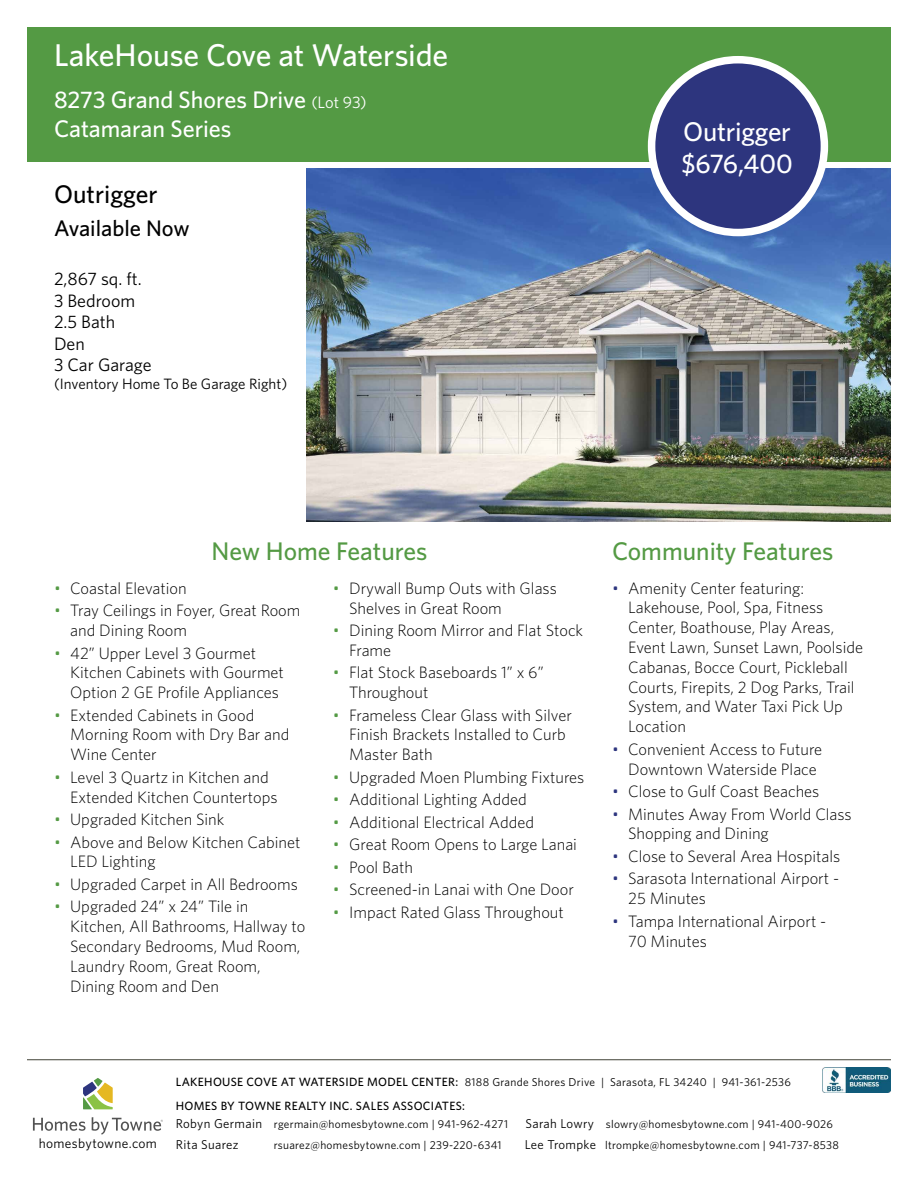
<style>
.page{position:relative;width:918px;height:1188px;background:#fff}
.page>*{position:absolute;margin:0;border:0;box-sizing:border-box;transform-origin:0 0}
.t1{font:500 31.5px "Whitney";letter-spacing:-.005em;color:#fff}
.t2{font:500 27px/32.4px "Whitney";letter-spacing:-.01em;color:#fff}
.t3{font:500 25.5px "Whitney";color:#549a44}
.t4{font:500 25.5px "Whitney";color:#000}
.t5{font:500 24px/28.8px "Whitney";letter-spacing:-.005em;color:#fff}
.t6{font:500 22.5px "Whitney";color:#000}
.t7{font:18px/21.6px "Whitney";color:#000}
.t8{font:300 16.5px/19.8px "Whitney";color:#000}
.t9{font:15px "Whitney";color:#000}
.t10{font:13.5px "Whitney";letter-spacing:.025em;color:#000}
.t11{font:12.9px "Whitney";letter-spacing:.025em;color:#000}
.t12{font:500 12px "Whitney";letter-spacing:.025em;color:#000}
.t13{font:11.4px "Whitney";letter-spacing:.025em;color:#000}
.s1{font-weight:400;font-size:16.5px}
.s2{color:#549a44}
.s3{color:#2d357e}
.s4{font-weight:500;font-size:12px}
.s5{font-size:12.9px}
</style>
<div class="page">
<div style="left:27px;top:27px;width:864px;height:135px;background:#549a44"></div>
<img style="left:823px;top:1067px;width:67px;height:25px">
<hr style="left:27px;top:1059px;width:864px;height:1px;background:#404236">
<svg style="left:83px;top:1078px;width:30px;height:31px"></svg>
<svg style="left:33px;top:1118px;width:53px;height:13px"></svg>
<svg style="left:92px;top:1117px;width:71px;height:18px"></svg>
<img style="left:306px;top:169px;width:585px;height:353px">
<div style="left:652px;top:60px;width:172px;height:173px;background:#2d357e;border-radius:50%"></div>
<div style="left:648px;top:56px;width:180px;height:180px;border:8px solid #fff;border-radius:50%"></div>
<h1 class="t1" style="left:54px;top:34px;width:396px">LakeHouse Cove at Waterside</h1>
<h3 class="t5" style="left:54px;top:85px;width:314px">8273 Grand Shores Drive <span class="s1">(Lot 93)<br></span>Catamaran Series</h3>
<h3 class="t4" style="left:54px;top:177px;width:105px">Outrigger</h3>
<h3 class="t6" style="left:54px;top:214px;width:137px">Available Now</h3>
<p class="t7" style="left:54px;top:268px;width:99px">2,867 sq. ft.<br>3 Bedroom<br>2.5 Bath<br>Den<br>3 Car Garage</p>
<p class="t9" style="left:54px;top:374px;width:235px">(Inventory Home To Be Garage Right)</p>
<h2 class="t2" style="left:681px;top:115px;width:113px">Outrigger $676,400</h2>
<h3 class="t3" style="left:211px;top:535px;width:218px">New Home Features</h3>
<p class="t8" style="left:54px;top:578px;width:134px"><span class="s2">•</span> Coastal Elevation</p>
<p class="t8" style="left:70px;top:600px;width:232px;text-indent:-16px"><span class="s2">•</span> Tray Ceilings in Foyer, Great Room and Dining Room</p>
<p class="t8" style="left:70px;top:642px;width:215px;text-indent:-16px"><span class="s2">•</span> 42” Upper Level 3 Gourmet<br>Kitchen Cabinets with Gourmet<br>Option 2 GE Profile Appliances</p>
<p class="t8" style="left:70px;top:704px;width:221px;text-indent:-16px"><span class="s2">•</span> Extended Cabinets in Good<br>Morning Room with Dry Bar and<br>Wine Center</p>
<p class="t8" style="left:70px;top:767px;width:209px;text-indent:-16px"><span class="s2">•</span> Level 3 Quartz in Kitchen and<br>Extended Kitchen Countertops</p>
<p class="t8" style="left:54px;top:809px;width:172px"><span class="s2">•</span> Upgraded Kitchen Sink</p>
<p class="t8" style="left:70px;top:831px;width:232px;text-indent:-16px"><span class="s2">•</span> Above and Below Kitchen Cabinet<br>LED Lighting</p>
<p class="t8" style="left:54px;top:874px;width:245px"><span class="s2">•</span> Upgraded Carpet in All Bedrooms</p>
<p class="t8" style="left:70px;top:896px;width:237px;text-indent:-16px"><span class="s2">•</span> Upgraded 24” x 24” Tile in<br>Kitchen, All Bathrooms, Hallway to<br>Secondary Bedrooms, Mud Room,<br>Laundry Room, Great Room,<br>Dining Room and Den</p>
<p class="t8" style="left:349px;top:578px;width:209px;text-indent:-16px"><span class="s2">•</span> Drywall Bump Outs with Glass<br>Shelves in Great Room</p>
<p class="t8" style="left:349px;top:620px;width:235px;text-indent:-16px"><span class="s2">•</span> Dining Room Mirror and Flat Stock<br>Frame</p>
<p class="t8" style="left:349px;top:662px;width:196px;text-indent:-16px"><span class="s2">•</span> Flat Stock Baseboards 1” x 6”<br>Throughout</p>
<p class="t8" style="left:349px;top:705px;width:224px;text-indent:-16px"><span class="s2">•</span> Frameless Clear Glass with Silver<br>Finish Brackets Installed to Curb<br>Master Bath</p>
<p class="t8" style="left:333px;top:767px;width:253px"><span class="s2">•</span> Upgraded Moen Plumbing Fixtures</p>
<p class="t8" style="left:333px;top:789px;width:195px"><span class="s2">•</span> Additional Lighting Added</p>
<p class="t8" style="left:333px;top:812px;width:203px"><span class="s2">•</span> Additional Electrical Added</p>
<p class="t8" style="left:333px;top:834px;width:246px"><span class="s2">•</span> Great Room Opens to Large Lanai</p>
<p class="t8" style="left:333px;top:857px;width:82px"><span class="s2">•</span> Pool Bath</p>
<p class="t8" style="left:333px;top:879px;width:242px"><span class="s2">•</span> Screened-in Lanai with One Door</p>
<p class="t8" style="left:333px;top:902px;width:232px"><span class="s2">•</span> Impact Rated Glass Throughout</p>
<h3 class="t3" style="left:612px;top:535px;width:223px">Community Features</h3>
<p class="t8" style="left:628px;top:578px;width:236px;text-indent:-16px"><span class="s3">•</span> Amenity Center featuring:<br>Lakehouse, Pool, Spa, Fitness<br>Center, Boathouse, Play Areas,<br>Event Lawn, Sunset Lawn, Poolside<br>Cabanas, Bocce Court, Pickleball<br>Courts, Firepits, 2 Dog Parks, Trail<br>System, and Water Taxi Pick Up<br>Location</p>
<p class="t8" style="left:628px;top:739px;width:195px;text-indent:-16px"><span class="s3">•</span> Convenient Access to Future<br>Downtown Waterside Place</p>
<p class="t8" style="left:612px;top:781px;width:209px"><span class="s3">•</span> Close to Gulf Coast Beaches</p>
<p class="t8" style="left:628px;top:803px;width:225px;text-indent:-16px"><span class="s3">•</span> Minutes Away From World Class<br>Shopping and Dining</p>
<p class="t8" style="left:612px;top:846px;width:230px"><span class="s3">•</span> Close to Several Area Hospitals</p>
<p class="t8" style="left:628px;top:868px;width:212px;text-indent:-16px"><span class="s3">•</span> Sarasota International Airport -<br>25 Minutes</p>
<p class="t8" style="left:628px;top:911px;width:200px;text-indent:-16px"><span class="s3">•</span> Tampa International Airport -<br>70 Minutes</p>
<p class="t10" style="left:39px;top:1135px;width:120px">homesbytowne.com</p>
<p class="t13" style="left:176px;top:1075px;width:617px"><span class="s4">LAKEHOUSE COVE AT WATERSIDE MODEL CENTER:</span> 8188 Grande Shores Drive | Sarasota, FL 34240 | 941-361-2536</p>
<p class="t12" style="left:176px;top:1098px;width:291px">HOMES BY TOWNE REALTY INC. SALES ASSOCIATES:</p>
<p class="t13" style="left:176px;top:1116px;width:334px"><span class="s5">Robyn Germain</span> rgermain@homesbytowne.com | 941-962-4271</p>
<p class="t13" style="left:526px;top:1116px;width:309px"><span class="s5">Sarah Lowry</span> slowry@homesbytowne.com | 941-400-9026</p>
<p class="t11" style="left:176px;top:1136px;width:64px">Rita Suarez</p>
<p class="t13" style="left:274px;top:1137px;width:229px">rsuarez@homesbytowne.com | 239-220-6341</p>
<p class="t13" style="left:525px;top:1137px;width:316px"><span class="s5">Lee Trompke</span> ltrompke@homesbytowne.com | 941-737-8538</p>
</div>
